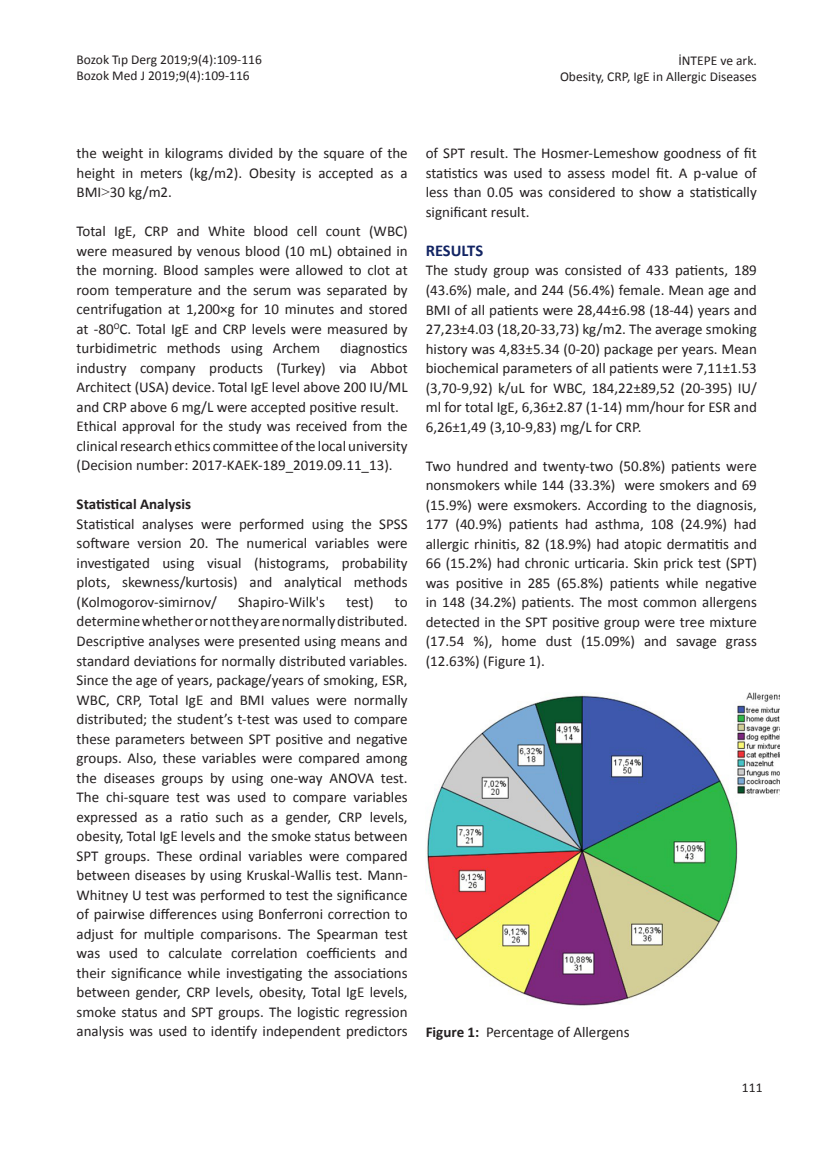
<style>
.page{position:relative;width:834px;height:1149px;background:#fff}
.page>*{position:absolute;margin:0;border:0;box-sizing:border-box;transform-origin:0 0}
.BAŞLIK{font:700 16.5px "Calibri";color:#122463}
.t1{font:15px/19.5px "Calibri";color:#231f20;text-align:justify}
.t2{font:700 15px "Calibri";color:#231f20}
.t3{font:13.5px "Calibri";color:#231f20}
.s1{font-family:"Times New Roman"}
.s2{font-weight:700}
</style>
<div class="page">
<img style="left:426px;top:692px;width:353px;height:314px">
<p class="t3" style="left:77px;top:51px;width:187px">Bozok Tıp Derg 2019;9(4):109-116</p>
<p class="t3" style="left:77px;top:67px;width:175px">Bozok Med J 2019;9(4):109-116</p>
<p class="t3" style="left:678px;top:52px;width:80px">İNTEPE ve ark.</p>
<p class="t3" style="left:560px;top:69px;width:198px">Obesity, CRP, IgE in Allergic Diseases</p>
<p class="t1" style="left:77px;top:143px;width:332px">the weight in kilograms divided by the square of the height in meters (kg/m2). Obesity is accepted as a BMI<span class="s1">˃</span>30 kg/m2.</p>
<p class="t1" style="left:77px;top:221px;width:332px">Total IgE, CRP and White blood cell count (WBC) were measured by venous blood (10 mL) obtained in the morning. Blood samples were allowed to clot at room temperature and the serum was separated by centrifugation at 1,200×g for 10 minutes and stored at -80<sup>O</sup>C. Total IgE and CRP levels were measured by turbidimetric methods using Archem</p>
<p class="t1" style="left:77px;top:338px;width:332px;text-indent:263px">diagnostics industry company products (Turkey) via Abbot Architect (USA) device. Total IgE level above 200 IU/ML and CRP above 6 mg/L were accepted positive result.</p>
<p class="t1" style="left:77px;top:416px;width:332px">Ethical approval for the study was received from the clinical research ethics committee of the local university (Decision number: 2017-KAEK-189_2019.09.11_13).</p>
<p class="t2" style="left:77px;top:495px;width:116px">Statistical Analysis</p>
<p class="t1" style="left:77px;top:513px;width:332px">Statistical analyses were performed using the SPSS software version 20. The numerical variables were investigated using visual (histograms, probability plots, skewness/kurtosis) and analytical methods (Kolmogorov-simirnov/</p>
<p class="t1" style="left:238px;top:591px;width:88px">Shapiro-Wilk's</p>
<p class="t1" style="left:346px;top:591px;width:29px">test)</p>
<p class="t1" style="left:77px;top:591px;width:332px;text-indent:318px">to determine whether or not they are normally distributed.<br>Descriptive analyses were presented using means and standard deviations for normally distributed variables.<br>Since the age of years, package/years of smoking, ESR, WBC, CRP, Total IgE and BMI values were normally distributed; the student’s t-test was used to compare these parameters between SPT positive and negative groups. Also, these variables were compared among the diseases groups by using one-way ANOVA test.<br>The chi-square test was used to compare variables expressed as a ratio such as a gender, CRP levels, obesity, Total IgE levels and the smoke status between SPT groups. These ordinal variables were compared between diseases by using Kruskal-Wallis test. Mann-Whitney U test was performed to test the significance of pairwise differences using Bonferroni correction to adjust for multiple comparisons. The Spearman test was used to calculate correlation coefficients and their significance while investigating the associations between gender, CRP levels, obesity, Total IgE levels, smoke status and SPT groups. The logistic regression analysis was used to identify independent predictors</p>
<p class="t1" style="left:425px;top:143px;width:332px">of SPT result. The Hosmer-Lemeshow goodness of fit statistics was used to assess model fit. A p-value of less than 0.05 was considered to show a statistically significant result.</p>
<p class="BAŞLIK" style="left:425px;top:240px;width:59px">RESULTS</p>
<p class="t1" style="left:425px;top:260px;width:332px">The study group was consisted of 433 patients, 189 (43.6%) male, and 244 (56.4%) female. Mean age and BMI of all patients were 28,44±6.98 (18-44) years and 27,23±4.03 (18,20-33,73) kg/m2. The average smoking history was 4,83±5.34 (0-20) package per years. Mean biochemical parameters of all patients were 7,11±1.53 (3,70-9,92) k/uL for WBC, 184,22±89,52 (20-395) IU/ ml for total IgE, 6,36±2.87 (1-14) mm/hour for ESR and 6,26±1,49 (3,10-9,83) mg/L for CRP.</p>
<p class="t1" style="left:425px;top:455px;width:332px">Two hundred and twenty-two (50.8%) patients were nonsmokers while 144 (33.3%) were smokers and 69 (15.9%) were exsmokers. According to the diagnosis, 177 (40.9%) patients had asthma, 108 (24.9%) had allergic rhinitis, 82 (18.9%) had atopic dermatitis and 66 (15.2%) had chronic urticaria. Skin prick test (SPT) was positive in 285 (65.8%) patients while negative in 148 (34.2%) patients. The most common allergens detected in the SPT positive group were tree mixture (17.54 %), home dust (15.09%) and savage grass (12.63%) (Figure 1).</p>
<p class="t1" style="left:425px;top:1020px;width:205px"><span class="s2">Figure 1:</span> Percentage of Allergens</p>
<p class="t3" style="left:741px;top:1079px;width:22px">111</p>
</div>
